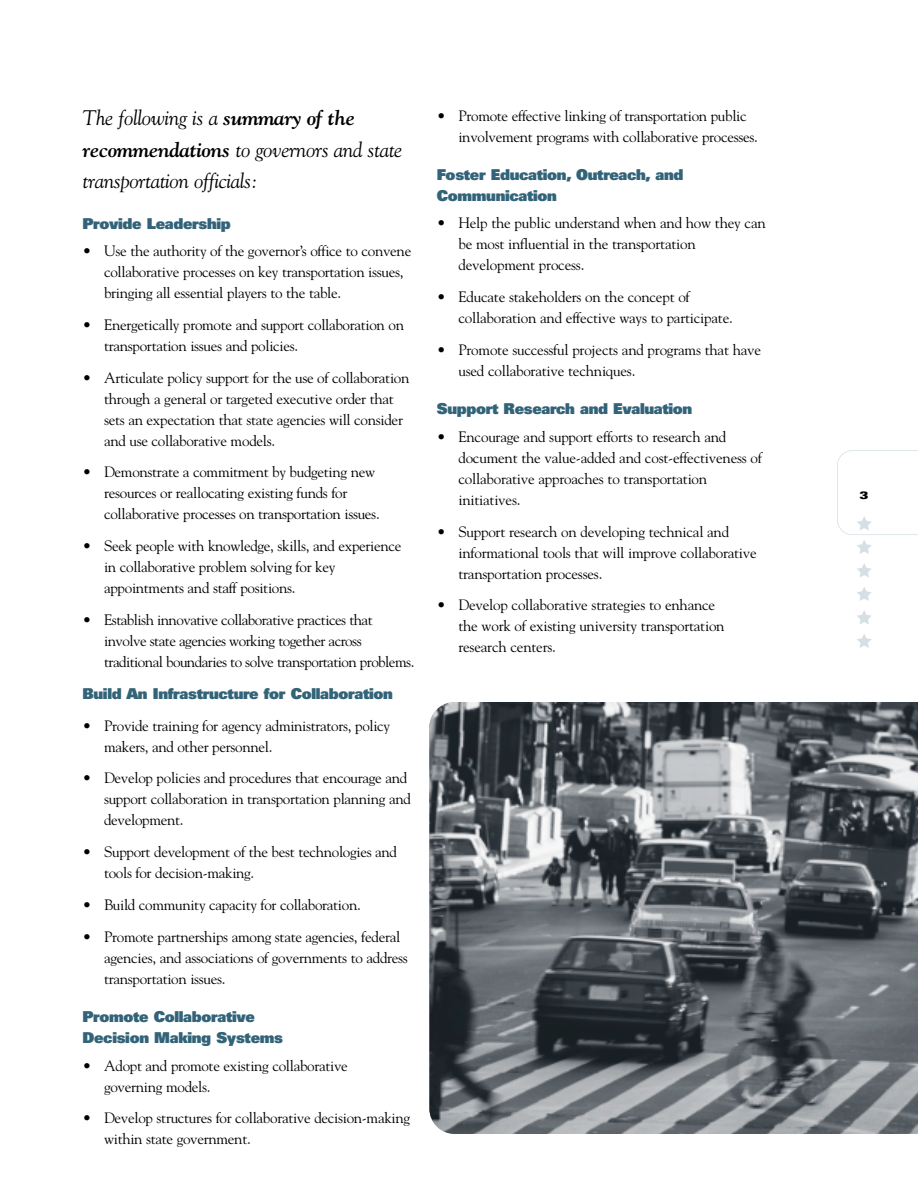
<style>
.page{position:relative;width:918px;height:1188px;background:#fff}
.page>*{position:absolute;margin:0;border:0;box-sizing:border-box;transform-origin:0 0}
.t1{font:italic 21px/31.5px "Goudy";letter-spacing:-.015em;color:#000}
.t2{font:15px/21px "Goudy";letter-spacing:-.02em;color:#000}
.t3{font:900 15px/21px "Univers";letter-spacing:-.02em;color:#326378}
.t4{font:900 expanded 10.5px "Univers";color:#000}
.s1{font-weight:700}
</style>
<div class="page">
<svg style="left:857px;top:563px;width:15px;height:15px"></svg>
<svg style="left:857px;top:587px;width:15px;height:14px"></svg>
<svg style="left:857px;top:610px;width:15px;height:14px"></svg>
<svg style="left:857px;top:634px;width:15px;height:14px"></svg>
<svg style="left:837px;top:450px;width:81px;height:104px"></svg>
<img style="left:429px;top:702px;width:489px;height:432px">
<h1 class="t1" style="left:82px;top:104px;width:321px">The following is a <span class="s1">summary of the recommendations</span> to governors and state transportation officials:</h1>
<p class="t3" style="left:82px;top:214px;width:150px">Provide Leadership</p>
<p class="t2" style="left:104px;top:242px;width:309px;text-indent:-22px">• Use the authority of the governor’s office to convene collaborative processes on key transportation issues, bringing all essential players to the table.</p>
<p class="t2" style="left:104px;top:315px;width:301px;text-indent:-22px">• Energetically promote and support collaboration on transportation issues and policies.</p>
<p class="t2" style="left:104px;top:368px;width:307px;text-indent:-22px">• Articulate policy support for the use of collaboration through a general or targeted executive order that sets an expectation that state agencies will consider and use collaborative models.</p>
<p class="t2" style="left:104px;top:463px;width:277px;text-indent:-22px">• Demonstrate a commitment by budgeting new resources or reallocating existing funds for collaborative processes on transportation issues.</p>
<p class="t2" style="left:104px;top:537px;width:299px;text-indent:-22px">• Seek people with knowledge, skills, and experience in collaborative problem solving for key appointments and staff positions.</p>
<p class="t2" style="left:104px;top:611px;width:312px;text-indent:-22px">• Establish innovative collaborative practices that involve state agencies working together across traditional boundaries to solve transportation problems.</p>
<p class="t3" style="left:82px;top:684px;width:312px">Build An Infrastructure for Collaboration</p>
<p class="t2" style="left:104px;top:716px;width:288px;text-indent:-22px">• Provide training for agency administrators, policy makers, and other personnel.</p>
<p class="t2" style="left:104px;top:769px;width:308px;text-indent:-22px">• Develop policies and procedures that encourage and support collaboration in transportation planning and development.</p>
<p class="t2" style="left:104px;top:843px;width:295px;text-indent:-22px">• Support development of the best technologies and tools for decision-making.</p>
<p class="t2" style="left:82px;top:896px;width:280px">• Build community capacity for collaboration.</p>
<p class="t2" style="left:104px;top:927px;width:305px;text-indent:-22px">• Promote partnerships among state agencies, federal agencies, and associations of governments to address transportation issues.</p>
<p class="t3" style="left:82px;top:1008px;width:202px">Promote Collaborative<br>Decision Making Systems</p>
<p class="t2" style="left:104px;top:1056px;width:245px;text-indent:-22px">• Adopt and promote existing collaborative governing models.</p>
<p class="t2" style="left:104px;top:1109px;width:308px;text-indent:-22px">• Develop structures for collaborative decision-making within state government.</p>
<p class="t2" style="left:458px;top:106px;width:301px;text-indent:-22px">• Promote effective linking of transportation public involvement programs with collaborative processes.</p>
<p class="t3" style="left:437px;top:165px;width:248px">Foster Education, Outreach, and<br>Communication</p>
<p class="t2" style="left:458px;top:214px;width:309px;text-indent:-22px">• Help the public understand when and how they can be most influential in the transportation development process.</p>
<p class="t2" style="left:458px;top:288px;width:276px;text-indent:-22px">• Educate stakeholders on the concept of collaboration and effective ways to participate.</p>
<p class="t2" style="left:458px;top:340px;width:304px;text-indent:-22px">• Promote successful projects and programs that have used collaborative techniques.</p>
<p class="t3" style="left:437px;top:400px;width:257px">Support Research and Evaluation</p>
<p class="t2" style="left:458px;top:427px;width:305px;text-indent:-22px">• Encourage and support efforts to research and document the value-added and cost-effectiveness of collaborative approaches to transportation initiatives.</p>
<p class="t2" style="left:458px;top:522px;width:300px;text-indent:-22px">• Support research on developing technical and informational tools that will improve collaborative transportation processes.</p>
<p class="t2" style="left:458px;top:596px;width:268px;text-indent:-22px">• Develop collaborative strategies to enhance the work of existing university transportation research centers.</p>
<p class="t4" style="left:860px;top:491px;width:10px">3</p>
</div>
